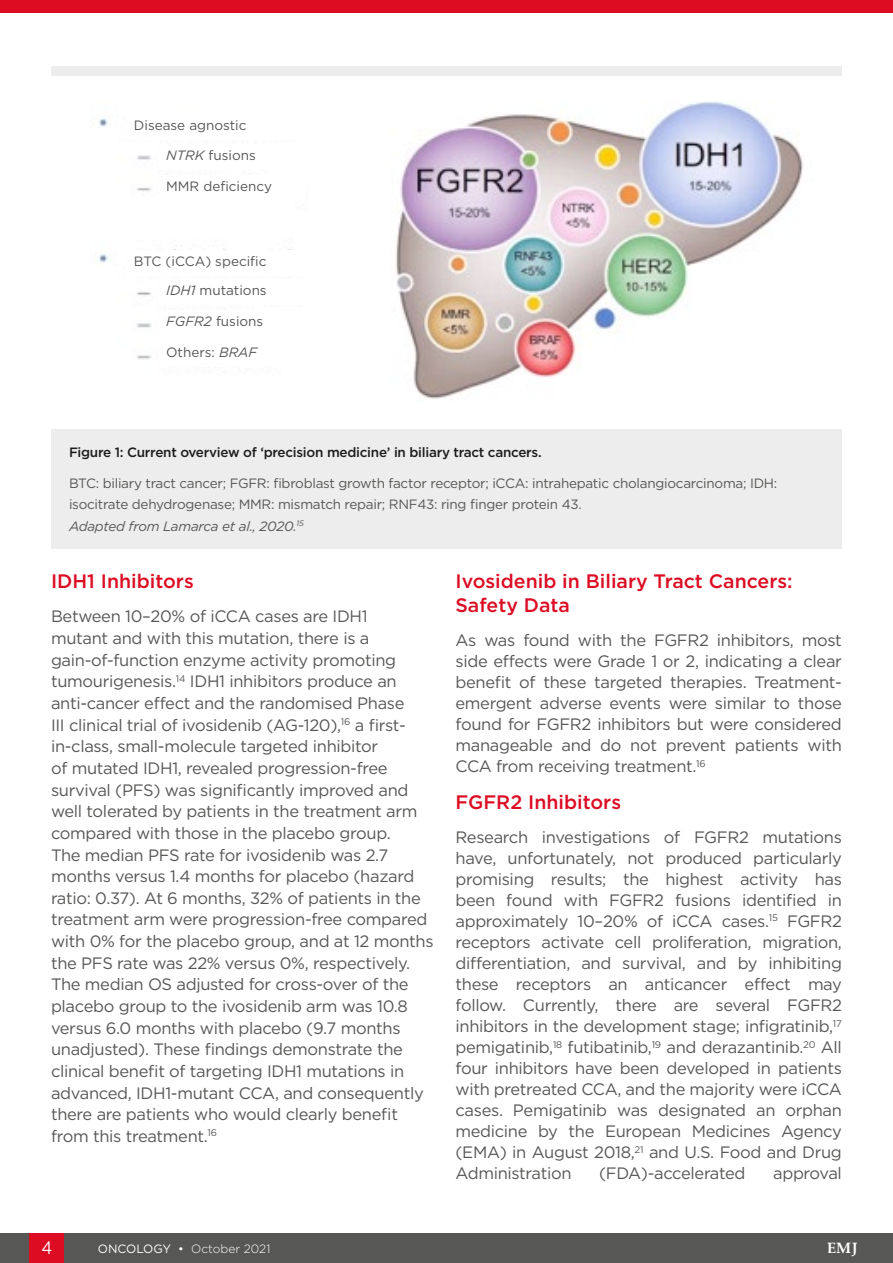
<style>
.page{position:relative;width:893px;height:1263px;background:#fff}
.page>*{position:absolute;margin:0;border:0;box-sizing:border-box;transform-origin:0 0}
.H2__Heading_2{font:500 19.5px/24px "Gotham";color:#dc0c23}
.t1{font:18px "Gotham";color:#fff;scale:.9 1}
.Body_Text__Justifica{font:16.5px/21px "Gotham";letter-spacing:-.02em;color:#575756;text-align:justify}
.H2__Heading_2-2{font:16.5px/21.6px "Gotham";letter-spacing:-.02em;color:#575756}
.t2{font:700 15px "Palatino Linotype";color:#fff}
.t3{font:13.5px/21px "Gotham";letter-spacing:-.02em;color:#575756}
.t4{font:13.5px "Gotham";color:#575756}
.t5{font:500 13.5px "Gotham";letter-spacing:-.02em;color:#1d1d1d}
.t6{font:italic 13.5px "Gotham";letter-spacing:-.02em;color:#575756}
.t7{font:300 12px "Gotham";color:#fff}
.s1{font-style:italic}
.s2{font-weight:400}
</style>
<div class="page">
<div style="left:0;top:0;width:893px;height:13px;background:#dc0c23"></div>
<div style="left:0;top:1233px;width:893px;height:30px;background:#575756"></div>
<div style="left:30px;top:1233px;width:34px;height:30px;background:#dc0c23"></div>
<div style="left:51px;top:67px;width:791px;height:9px;background:#ededed"></div>
<div style="left:51px;top:429px;width:791px;height:120px;background:#ededed"></div>
<img style="left:99px;top:102px;width:704px;height:297px">
<div style="left:128px;top:114px;width:167px;height:26px;background:#fff"></div>
<div style="left:128px;top:250px;width:195px;height:25px;background:#fff"></div>
<div style="left:160px;top:145px;width:135px;height:25px;background:#fff"></div>
<div style="left:160px;top:280px;width:163px;height:25px;background:#fff"></div>
<div style="left:160px;top:310px;width:163px;height:26px;background:#fff"></div>
<div style="left:160px;top:341px;width:163px;height:26px;background:#fff"></div>
<div style="left:160px;top:175px;width:146px;height:26px;background:#fff"></div>
<p class="t4" style="left:134px;top:117px;width:114px">Disease agnostic</p>
<p class="t4" style="left:166px;top:147px;width:91px"><span class="s1">NTRK</span> fusions</p>
<p class="t4" style="left:166px;top:177px;width:107px">MMR deficiency</p>
<p class="t4" style="left:134px;top:252px;width:134px">BTC (iCCA) specific</p>
<p class="t4" style="left:166px;top:282px;width:102px"><span class="s1">IDH1</span> mutations</p>
<p class="t4" style="left:166px;top:313px;width:99px"><span class="s1">FGFR2</span> fusions</p>
<p class="t3" style="left:166px;top:341px;width:93px">Others: <span class="s1">BRAF</span></p>
<p class="t5" style="left:69px;top:443px;width:474px">Figure 1: Current overview of ‘precision medicine’ in biliary tract cancers.</p>
<p class="t3" style="left:69px;top:472px;width:710px">BTC: biliary tract cancer; FGFR: fibroblast growth factor receptor; iCCA: intrahepatic cholangiocarcinoma; IDH: isocitrate dehydrogenase; MMR: mismatch repair; RNF43: ring finger protein 43.</p>
<p class="t6" style="left:69px;top:517px;width:236px">Adapted from Lamarca et al., 2020.<sup>15</sup></p>
<p class="H2__Heading_2" style="left:51px;top:569px;width:144px">IDH1 Inhibitors</p>
<p class="H2__Heading_2-2" style="left:51px;top:605px;width:384px">Between 10–20% of iCCA cases are IDH1<br>mutant and with this mutation, there is a gain-of-function enzyme activity promoting tumourigenesis.<sup>14</sup> IDH1 inhibitors produce an anti-cancer effect and the randomised Phase<br>III clinical trial of ivosidenib (AG-120),<sup>16</sup> a first&shy;in-class, small-molecule targeted inhibitor<br>of mutated IDH1, revealed progression-free survival (PFS) was significantly improved and well tolerated by patients in the treatment arm compared with those in the placebo group.<br>The median PFS rate for ivosidenib was 2.7 months versus 1.4 months for placebo (hazard ratio: 0.37). At 6 months, 32% of patients in the treatment arm were progression-free compared with 0% for the placebo group, and at 12 months the PFS rate was 22% versus 0%, respectively.<br>The median OS adjusted for cross-over of the placebo group to the ivosidenib arm was 10.8 versus 6.0 months with placebo (9.7 months unadjusted). These findings demonstrate the clinical benefit of targeting IDH1 mutations in advanced, IDH1-mutant CCA, and consequently there are patients who would clearly benefit from this treatment.<sup>16</sup></p>
<p class="H2__Heading_2" style="left:455px;top:569px;width:339px">Ivosidenib in Biliary Tract Cancers:<br>Safety Data</p>
<p class="Body_Text__Justifica" style="left:455px;top:629px;width:388px">As was found with the FGFR2 inhibitors, most side effects were Grade 1 or 2, indicating a clear benefit of these targeted therapies. Treatment&shy;emergent adverse events were similar to those found for FGFR2 inhibitors but were considered manageable and do not prevent patients with CCA from receiving treatment.<sup>16</sup></p>
<p class="H2__Heading_2" style="left:455px;top:790px;width:167px">FGFR2 Inhibitors</p>
<p class="Body_Text__Justifica" style="left:455px;top:826px;width:388px">Research investigations of FGFR2 mutations have, unfortunately, not produced particularly promising results; the highest activity has been found with FGFR2 fusions identified in approximately 10–20% of iCCA cases.<sup>15</sup> FGFR2 receptors activate cell proliferation, migration, differentiation, and survival, and by inhibiting these receptors an anticancer effect may follow. Currently, there are several FGFR2 inhibitors in the development stage; infigratinib,<sup>17 </sup>pemigatinib,<sup>18</sup> futibatinib,<sup>19</sup> and derazantinib.<sup>20</sup> All four inhibitors have been developed in patients with pretreated CCA, and the majority were iCCA cases. Pemigatinib was designated an orphan medicine by the European Medicines Agency (EMA) in August 2018,<sup>21</sup> and U.S. Food and Drug Administration</p>
<p class="Body_Text__Justifica" style="left:599px;top:1163px;width:148px">(FDA)-accelerated</p>
<p class="Body_Text__Justifica" style="left:773px;top:1163px;width:70px">approval</p>
<p class="t1" style="left:41px;top:1236px;width:14px">4</p>
<p class="t7" style="left:98px;top:1241px;width:174px"><span class="s2">ONCOLOGY •</span> October 2021</p>
<p class="t2" style="left:827px;top:1238px;width:32px">EMJ</p>
</div>
